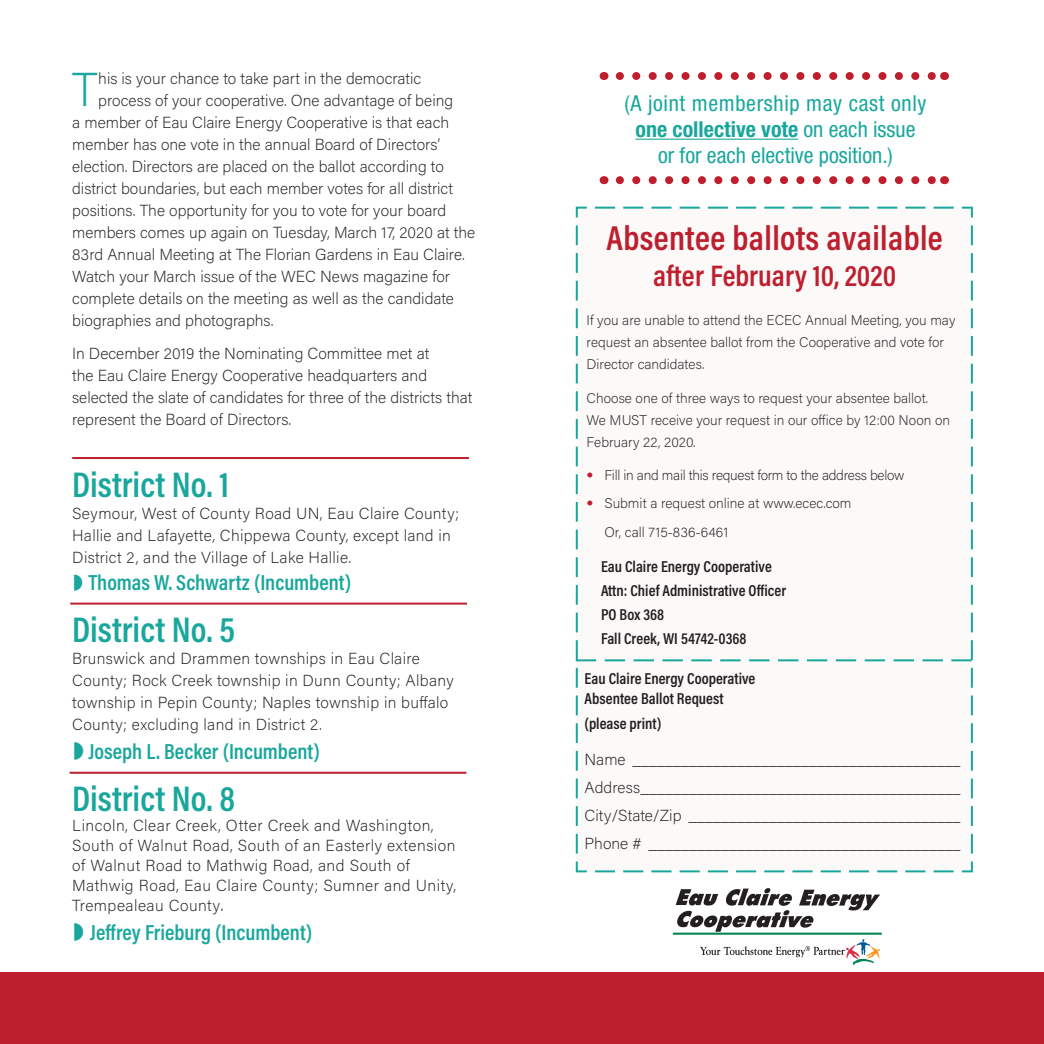
<style>
.page{position:relative;width:1044px;height:1044px;background:#fff}
.page>*{position:absolute;margin:0;border:0;box-sizing:border-box;transform-origin:0 0}
.t1{font:47.4px "Acumin Variable Concept";color:#19a79d}
.t2{font:36px "Acumin Variable Concept";letter-spacing:-.035em;color:#19a79d}
.t3{font:35px "Acumin Variable Concept";letter-spacing:-.06em;color:#be1f2e}
.t4{font:30px "Acumin Variable Concept";letter-spacing:-.075em;color:#be1f2e}
.t5{font:condensed 22px/26px "Helvetica Neue LT Std";letter-spacing:.03em;color:#19a79d;text-align:center}
.t6{font:22px "Acumin Variable Concept";letter-spacing:-.075em;color:#19a79d}
.t7{font:16px/22px "Acumin Variable Concept";color:#231f20}
.t8{font:16px/22px "Acumin Variable Concept";letter-spacing:.02em;color:#231f20}
.t9{font:condensed 16px/28px "Helvetica Neue LT Std";color:#231f20;text-align:justify}
.t10{font:16px/20px "Acumin Variable Concept";letter-spacing:.03em;color:#231f20}
.t11{font:16px/24px "Acumin Variable Concept";letter-spacing:-.075em;color:#231f20}
.t12{font:14px/22px "Acumin Variable Concept";color:#231f20}
.t13{font:14px "Acumin Variable Concept";letter-spacing:-.02em;color:#231f20}
.s1{font-size:19px}
.s2{font-weight:700}
.s3{font-family:"Helvetica Neue LT Std";font-stretch:condensed;color:#be1f2e}
.s4{color:#fff}
.s5{font-family:"Acumin Variable Concept";font-stretch:normal}
</style>
<div class="page">
<svg style="left:575px;top:206px;width:398px;height:667px"></svg>
<svg style="left:576px;top:221px;width:397px;height:637px"></svg>
<hr style="left:636px;top:139px;width:162px;height:1px;background:#19a79d">
<hr style="left:72px;top:457px;width:397px;height:2px;background:#be1f2e">
<hr style="left:70px;top:603px;width:397px;height:2px;background:#be1f2e">
<hr style="left:70px;top:772px;width:396px;height:2px;background:#bd202f">
<svg style="left:620px;top:72px;width:316px;height:8px"></svg>
<svg style="left:620px;top:176px;width:316px;height:8px"></svg>
<img style="left:675px;top:888px;width:205px;height:45px">
<img style="left:853px;top:959px;width:21px;height:6px">
<svg style="left:847px;top:945px;width:13px;height:13px"></svg>
<svg style="left:867px;top:946px;width:13px;height:12px"></svg>
<img style="left:856px;top:940px;width:14px;height:15px">
<img style="left:700px;top:946px;width:145px;height:12px">
<hr style="left:673px;top:933px;width:209px;height:2px;background:#008751">
<div style="left:0;top:973px;width:1044px;height:71px;background:#be1f2e"></div>
<h1 class="t1" style="left:72px;top:57px;width:27px">T</h1>
<p class="t7" style="left:98px;top:67px;width:325px">his is your chance to take part in the democratic</p>
<p class="t7" style="left:98px;top:89px;width:356px">process of your cooperative. One advantage of being</p>
<p class="t7" style="left:72px;top:111px;width:379px">a member of Eau Claire Energy Cooperative is that each</p>
<p class="t7" style="left:72px;top:133px;width:369px">member has one vote in the annual Board of Directors’</p>
<p class="t7" style="left:72px;top:155px;width:373px">election. Directors are placed on the ballot according to</p>
<p class="t7" style="left:72px;top:177px;width:382px">district boundaries, but each member votes for all district</p>
<p class="t7" style="left:72px;top:199px;width:376px">positions. The opportunity for you to vote for your board</p>
<p class="t7" style="left:72px;top:221px;width:405px">members comes up again on Tuesday, March 17, 2020 at the</p>
<p class="t7" style="left:72px;top:243px;width:394px">83rd Annual Meeting at The Florian Gardens in Eau Claire.</p>
<p class="t7" style="left:72px;top:265px;width:379px">Watch your March issue of the WEC News magazine for</p>
<p class="t7" style="left:72px;top:287px;width:383px">complete details on the meeting as well as the candidate</p>
<p class="t7" style="left:72px;top:309px;width:203px">biographies and photographs.</p>
<p class="t7" style="left:72px;top:342px;width:402px">In December 2019 the Nominating Committee met at<br>the Eau Claire Energy Cooperative headquarters and selected the slate of candidates for three of the districts that represent the Board of Directors.</p>
<h2 class="t2" style="left:72px;top:460px;width:161px">District No. 1</h2>
<p class="t8" style="left:72px;top:502px;width:388px">Seymour, West of County Road UN, Eau Claire County;<br>Hallie and Lafayette, Chippewa County, except land in<br>District 2, and the Village of Lake Hallie.</p>
<h3 class="t6" style="left:88px;top:568px;width:265px">Thomas W. Schwartz (Incumbent)</h3>
<h2 class="t2" style="left:72px;top:605px;width:168px">District No. 5</h2>
<p class="t8" style="left:72px;top:647px;width:383px">Brunswick and Drammen townships in Eau Claire County; Rock Creek township in Dunn County; Albany township in Pepin County; Naples township in buffalo County; excluding land in District 2.</p>
<h3 class="t6" style="left:88px;top:737px;width:233px">Joseph L. Becker (Incumbent)</h3>
<h2 class="t2" style="left:72px;top:774px;width:168px">District No. 8</h2>
<p class="t10" style="left:72px;top:815px;width:385px">Lincoln, Clear Creek, Otter Creek and Washington, South of Walnut Road, South of an Easterly extension of Walnut Road to Mathwig Road, and South of Mathwig Road, Eau Claire County; Sumner and Unity, Trempealeau County<span class="s1">.</span></p>
<h3 class="t6" style="left:90px;top:918px;width:224px">Jeffrey Frieburg (Incumbent)</h3>
<h3 class="t5" style="left:624px;top:90px;width:304px">(A joint membership may cast only <span class="s2">one collective vote</span> on each issue<br>or for each elective position.)</h3>
<h3 class="t3" style="left:607px;top:214px;width:340px">Absentee ballots available</h3>
<h3 class="t4" style="left:653px;top:255px;width:247px">after February 10, 2020</h3>
<p class="t12" style="left:587px;top:309px;width:370px">If you are unable to attend the ECEC Annual Meeting, you may request an absentee ballot from the Cooperative and vote for<br>Director candidates.</p>
<p class="t12" style="left:587px;top:386px;width:365px">Choose one of three ways to request your absentee ballot.<br>We MUST receive your request in our office by 12:00 Noon on<br>February 22, 2020.</p>
<p class="t13" style="left:587px;top:466px;width:320px"><span class="s3">•</span> Fill in and mail this request form to the address below</p>
<p class="t12" style="left:587px;top:492px;width:267px"><span class="s3">•</span> Submit a request online at www.ecec.com</p>
<p class="t12" style="left:596px;top:520px;width:134px"><span class="s4">•</span> Or, call 715-836-6461</p>
<p class="t11" style="left:601px;top:554px;width:187px">Eau Claire Energy Cooperative<br>Attn: Chief Administrative Officer<br>PO Box 368<br>Fall Creek, WI 54742-0368</p>
<p class="t11" style="left:585px;top:669px;width:174px;line-height:19.2px">Eau Claire Energy Cooperative<br>Absentee Ballot Request</p>
<p class="t11" style="left:585px;top:710px;width:79px">(please print)</p>
<p class="t9" style="left:585px;top:745px;width:377px"><span class="s5">Name</span> _________________________________________ <span class="s5">Address</span>________________________________________ <span class="s5">City/State/Zip</span> __________________________________ <span class="s5">Phone #</span> _______________________________________</p>
</div>
